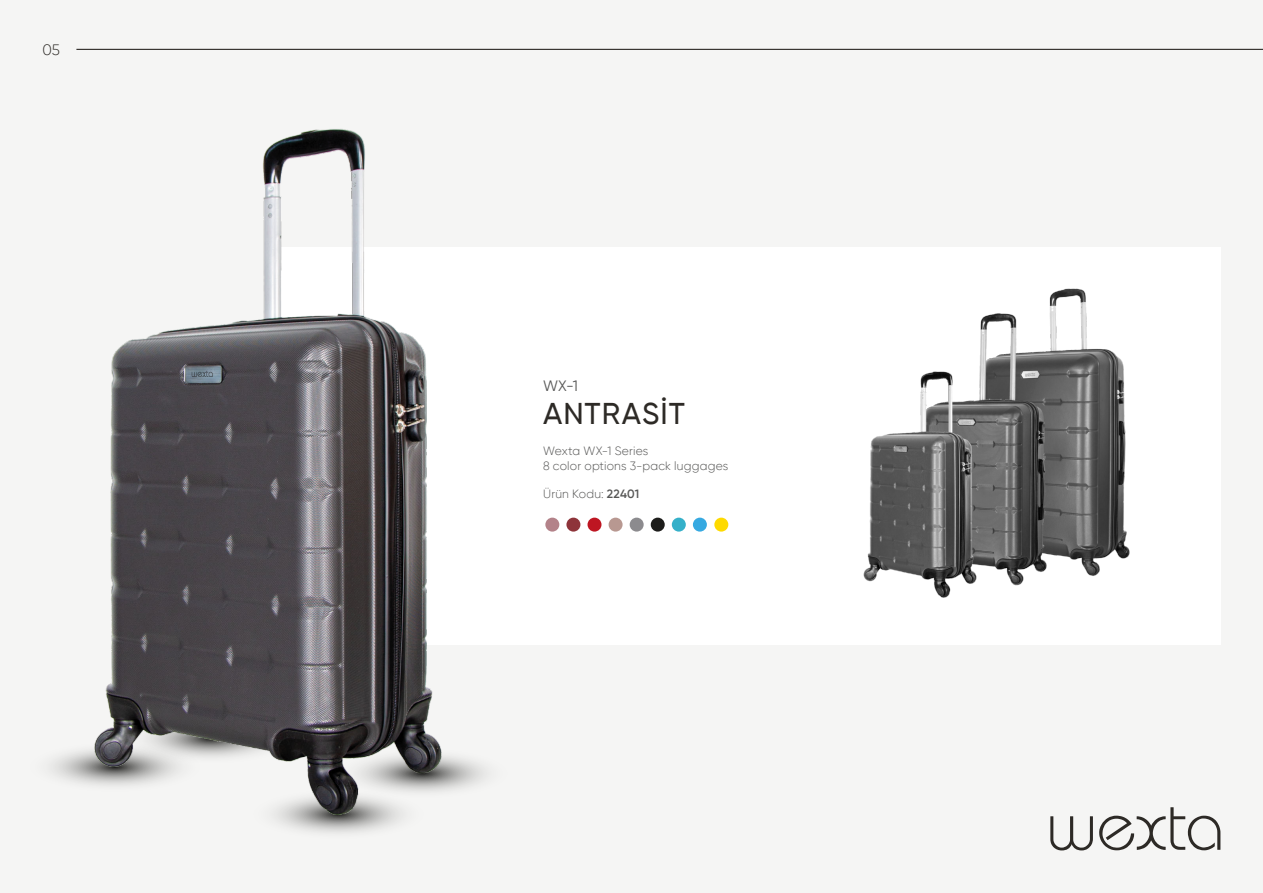
<style>
.page{position:relative;width:1263px;height:893px;background:#f5f5f4}
.page>*{position:absolute;margin:0;border:0;box-sizing:border-box;transform-origin:0 0}
.t1{font:500 30px "Gilroy";letter-spacing:.03em;color:#2d2a26}
.t2{font:15px "Gilroy";color:#575756}
.t3{font:300 15px "Gilroy";color:#2d2a26}
.t4{font:300 12px/14.4px "Gilroy";letter-spacing:.015em;color:#575756}
.s1{font-weight:600}
</style>
<div class="page">
<div style="left:273px;top:248px;width:947px;height:397px;background:#fff"></div>
<hr style="left:76px;top:49px;width:1187px;height:1px;background:#2d2a26">
<div style="left:545px;top:518px;width:14px;height:14px;background:#b38289;border-radius:50%"></div>
<div style="left:566px;top:518px;width:14px;height:14px;background:#8e343a;border-radius:50%"></div>
<div style="left:587px;top:518px;width:14px;height:14px;background:#be1622;border-radius:50%"></div>
<div style="left:609px;top:518px;width:13px;height:14px;background:#b89891;border-radius:50%"></div>
<div style="left:630px;top:518px;width:14px;height:14px;background:#8c8b8e;border-radius:50%"></div>
<div style="left:651px;top:518px;width:14px;height:14px;background:#1d1d1b;border-radius:50%"></div>
<div style="left:672px;top:518px;width:14px;height:14px;background:#35b0c9;border-radius:50%"></div>
<div style="left:693px;top:518px;width:14px;height:14px;background:#36a9e1;border-radius:50%"></div>
<div style="left:714px;top:518px;width:14px;height:14px;background:#feda00;border-radius:50%"></div>
<img style="left:852px;top:247px;width:289px;height:351px">
<svg style="left:1050px;top:816px;width:43px;height:34px"></svg>
<svg style="left:1099px;top:807px;width:121px;height:43px"></svg>
<svg style="left:284px;top:824px;width:110px;height:9px"></svg>
<img style="left:50px;top:129px;width:465px;height:695px">
<p class="t3" style="left:43px;top:41px;width:19px">05</p>
<p class="t2" style="left:543px;top:377px;width:36px">WX-1</p>
<h1 class="t1" style="left:543px;top:395px;width:143px">ANTRASİT</h1>
<p class="t4" style="left:543px;top:444px;width:187px">Wexta WX-1 Series<br>8 color options 3-pack luggages</p>
<p class="t4" style="left:543px;top:487px;width:98px">Ürün Kodu: <span class="s1">22401</span></p>
</div>
